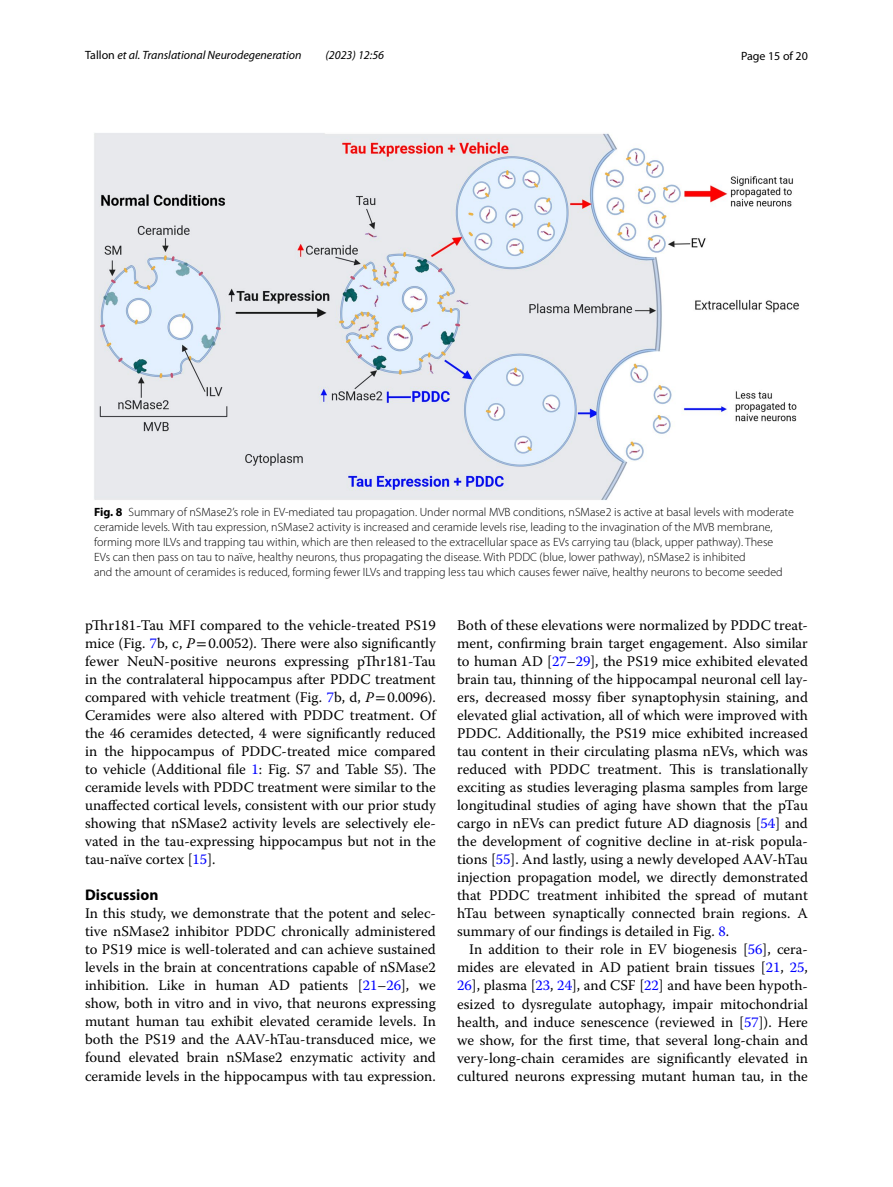
<style>
.page{position:relative;width:893px;height:1187px;background:#fff}
.page>*{position:absolute;margin:0;border:0;box-sizing:border-box;transform-origin:0 0}
.t1{font:700 15.45px "Myriad Pro";color:#000}
.t2{font:14.7px/18px "Warnock Pro";color:#000;text-align:justify}
.t3{font:300 12px/15px "Myriad Pro";color:#000}
.t4{font:italic 12px "Myriad Pro";color:#000}
.t5{font:12px "Myriad Pro";color:#000}
.s1{font-style:normal}
.s2{font-weight:700}
.s3{color:#00f}
.s4{font-style:italic}
.s5{font-family:"STIX"}
</style>
<div class="page">
<img style="left:94px;top:133px;width:705px;height:367px">
<p class="t4" style="left:85px;top:48px;width:218px"><span class="s1">Tallon</span> et al. Translational Neurodegeneration</p>
<p class="t4" style="left:325px;top:48px;width:60px">(2023) 12:56</p>
<p class="t5" style="left:741px;top:48px;width:68px">Page 15 of 20</p>
<p class="t3" style="left:94px;top:504px;width:701px"><span class="s2">Fig. 8</span> Summary of nSMase2’s role in EV-mediated tau propagation. Under normal MVB conditions, nSMase2 is active at basal levels with moderate ceramide levels. With tau expression, nSMase2 activity is increased and ceramide levels rise, leading to the invagination of the MVB membrane, forming more ILVs and trapping tau within, which are then released to the extracellular space as EVs carrying tau (black, upper pathway). These<br>EVs can then pass on tau to naïve, healthy neurons, thus propagating the disease. With PDDC (blue, lower pathway), nSMase2 is inhibited<br>and the amount of ceramides is reduced, forming fewer ILVs and trapping less tau which causes fewer naïve, healthy neurons to become seeded</p>
<p class="t2" style="left:85px;top:616px;width:352px">pThr181-Tau MFI compared to the vehicle-treated PS19 mice (Fig. <span class="s3">7</span>b, c, <span class="s4">P</span><span class="s5">=</span>0.0052). There were also significantly fewer NeuN-positive neurons expressing pThr181-Tau in the contralateral hippocampus after PDDC treatment compared with vehicle treatment (Fig. <span class="s3">7</span>b, d, <span class="s4">P</span><span class="s5">=</span>0.0096).<br>Ceramides were also altered with PDDC treatment. Of the 46 ceramides detected, 4 were significantly reduced in the hippocampus of PDDC-treated mice compared to vehicle (Additional file <span class="s3">1</span>: Fig. S7 and Table S5). The ceramide levels with PDDC treatment were similar to the unaffected cortical levels, consistent with our prior study showing that nSMase2 activity levels are selectively ele&shy;vated in the tau-expressing hippocampus but not in the tau-naïve cortex [<span class="s3">15</span>].</p>
<p class="t1" style="left:85px;top:885px;width:75px">Discussion</p>
<p class="t2" style="left:85px;top:904px;width:352px">In this study, we demonstrate that the potent and selec&shy;tive nSMase2 inhibitor PDDC chronically administered to PS19 mice is well-tolerated and can achieve sustained levels in the brain at concentrations capable of nSMase2 inhibition. Like in human AD patients [<span class="s3">21</span>–<span class="s3">26</span>], we show, both in vitro and in vivo, that neurons expressing mutant human tau exhibit elevated ceramide levels. In both the PS19 and the AAV-hTau-transduced mice, we found elevated brain nSMase2 enzymatic activity and ceramide levels in the hippocampus with tau expression.</p>
<p class="t2" style="left:457px;top:616px;width:352px">Both of these elevations were normalized by PDDC treat&shy;ment, confirming brain target engagement. Also similar to human AD [<span class="s3">27</span>–<span class="s3">29</span>], the PS19 mice exhibited elevated brain tau, thinning of the hippocampal neuronal cell lay&shy;ers, decreased mossy fiber synaptophysin staining, and elevated glial activation, all of which were improved with PDDC. Additionally, the PS19 mice exhibited increased tau content in their circulating plasma nEVs, which was reduced with PDDC treatment. This is translationally exciting as studies leveraging plasma samples from large longitudinal studies of aging have shown that the pTau cargo in nEVs can predict future AD diagnosis [<span class="s3">54</span>] and the development of cognitive decline in at-risk popula&shy;tions [<span class="s3">55</span>]. And lastly, using a newly developed AAV-hTau injection propagation model, we directly demonstrated that PDDC treatment inhibited the spread of mutant hTau between synaptically connected brain regions. A summary of our findings is detailed in Fig. <span class="s3">8</span>.</p>
<p class="t2" style="left:457px;top:940px;width:352px;text-indent:12px">In addition to their role in EV biogenesis [<span class="s3">56</span>], cera&shy;mides are elevated in AD patient brain tissues [<span class="s3">21</span>, <span class="s3">25</span>, <span class="s3">26</span>], plasma [<span class="s3">23</span>, <span class="s3">24</span>], and CSF [<span class="s3">22</span>] and have been hypoth&shy;esized to dysregulate autophagy, impair mitochondrial health, and induce senescence (reviewed in [<span class="s3">57</span>]). Here we show, for the first time, that several long-chain and very-long-chain ceramides are significantly elevated in cultured neurons expressing mutant human tau, in the</p>
</div>
